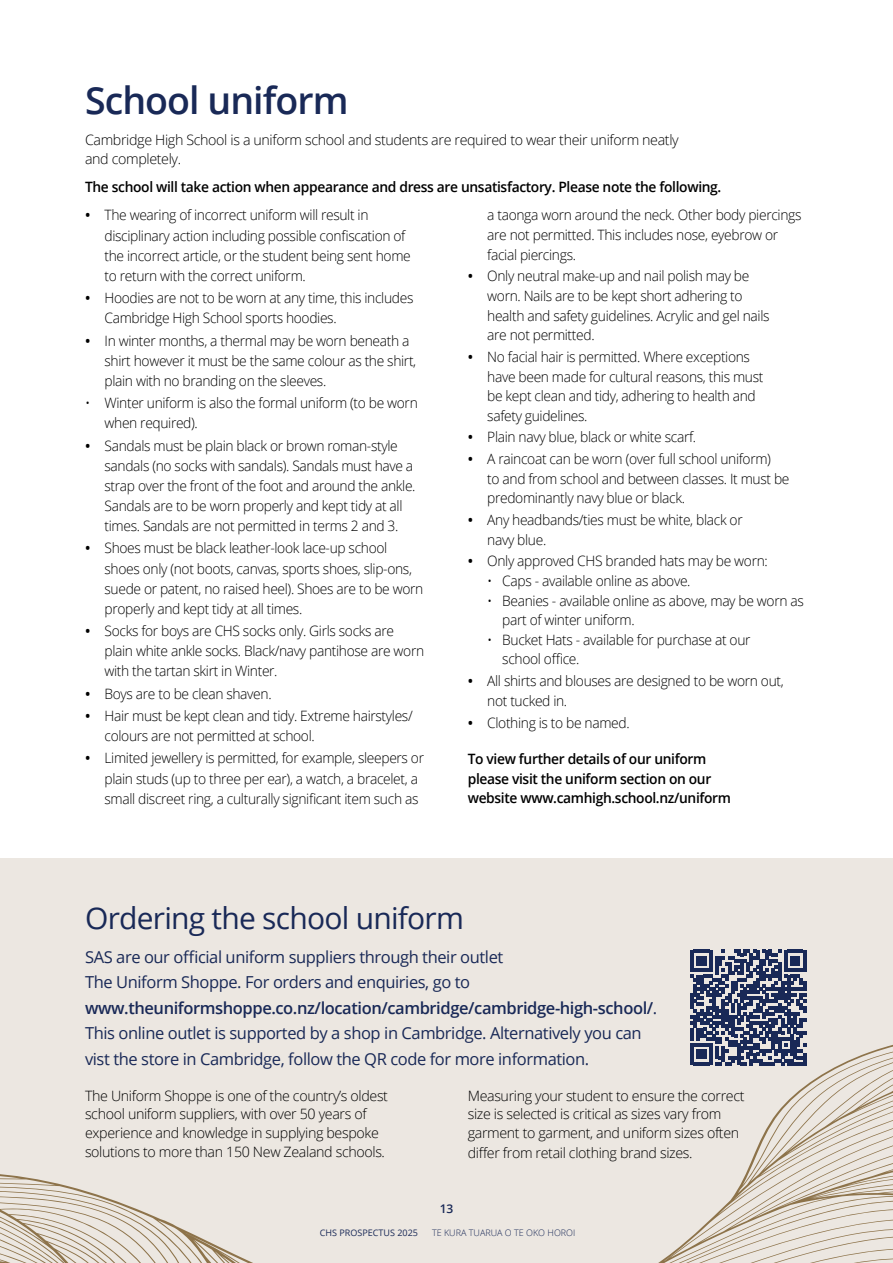
<style>
.page{position:relative;width:893px;height:1263px;background:#fff}
.page>*{position:absolute;margin:0;border:0;box-sizing:border-box;transform-origin:0 0}
.t1{font:600 37.5px "Open Sans";letter-spacing:-.025em;color:#192957}
.t2{font:30px "Open Sans";letter-spacing:-.025em;color:#192957}
.t3{font:16.5px/25.5px "Open Sans";letter-spacing:-.025em;color:#192957}
.t4{font:300 14.25px/20.1px "Open Sans";letter-spacing:-.025em;color:#000}
.t5{font:600 14.25px/19.6px "Open Sans";letter-spacing:-.025em;color:#000}
.t6{font:600 12px "Open Sans";color:#192957}
.t7{font:300 9px "Open Sans";color:#192957}
.t8{font:9px "Open Sans";color:#192957}
.s1{font-weight:600}
</style>
<div class="page">
<div style="left:0;top:858px;width:893px;height:405px;background:#ece7e1"></div>
<svg style="left:0;top:969px;width:893px;height:294px"></svg>
<svg style="left:691px;top:950px;width:115px;height:115px"></svg>
<h1 class="t1" style="left:85px;top:74px;width:265px">School uniform</h1>
<p class="t4" style="left:85px;top:130px;width:595px;line-height:18.9px">Cambridge High School is a uniform school and students are required to wear their uniform neatly and completely.</p>
<p class="t5" style="left:85px;top:177px;width:638px">The school will take action when appearance and dress are unsatisfactory. Please note the following.</p>
<p class="t4" style="left:105px;top:205px;width:308px;text-indent:-20px"><span class="s1">•</span> The wearing of incorrect uniform will result in disciplinary action including possible confiscation of the incorrect article, or the student being sent home to return with the correct uniform.</p>
<p class="t4" style="left:105px;top:288px;width:310px;text-indent:-20px"><span class="s1">•</span> Hoodies are not to be worn at any time, this includes<br>Cambridge High School sports hoodies.</p>
<p class="t4" style="left:105px;top:330px;width:313px;text-indent:-20px"><span class="s1">•</span> In winter months, a thermal may be worn beneath a shirt however it must be the same colour as the shirt, plain with no branding on the sleeves.</p>
<p class="t4" style="left:105px;top:393px;width:315px;text-indent:-20px">• Winter uniform is also the formal uniform (to be worn when required).</p>
<p class="t4" style="left:105px;top:435px;width:313px;text-indent:-20px"><span class="s1">•</span> Sandals must be plain black or brown roman-style sandals (no socks with sandals). Sandals must have a strap over the front of the foot and around the ankle.<br>Sandals are to be worn properly and kept tidy at all times. Sandals are not permitted in terms 2 and 3.</p>
<p class="t4" style="left:105px;top:538px;width:320px;text-indent:-20px"><span class="s1">•</span> Shoes must be black leather-look lace-up school shoes only (not boots, canvas, sports shoes, slip-ons, suede or patent, no raised heel). Shoes are to be worn properly and kept tidy at all times.</p>
<p class="t4" style="left:105px;top:620px;width:321px;text-indent:-20px"><span class="s1">•</span> Socks for boys are CHS socks only. Girls socks are plain white ankle socks. Black/navy pantihose are worn with the tartan skirt in Winter.</p>
<p class="t4" style="left:85px;top:683px;width:188px"><span class="s1">•</span> Boys are to be clean shaven.</p>
<p class="t4" style="left:105px;top:705px;width:310px;text-indent:-20px"><span class="s1">•</span> Hair must be kept clean and tidy. Extreme hairstyles/ colours are not permitted at school.</p>
<p class="t4" style="left:105px;top:748px;width:321px;text-indent:-20px"><span class="s1">•</span> Limited jewellery is permitted, for example, sleepers or plain studs (up to three per ear), a watch, a bracelet, a small discreet ring, a culturally significant item such as</p>
<p class="t4" style="left:487px;top:205px;width:316px;line-height:19.6px">a taonga worn around the neck. Other body piercings are not permitted. This includes nose, eyebrow or facial piercings.</p>
<p class="t4" style="left:487px;top:266px;width:284px;line-height:19.6px;text-indent:-20px"><span class="s1">•</span> Only neutral make-up and nail polish may be worn. Nails are to be kept short adhering to health and safety guidelines. Acrylic and gel nails are not permitted.</p>
<p class="t4" style="left:487px;top:346px;width:278px;line-height:19.6px;text-indent:-20px"><span class="s1">•</span> No facial hair is permitted. Where exceptions have been made for cultural reasons, this must be kept clean and tidy, adhering to health and safety guidelines.</p>
<p class="t4" style="left:468px;top:427px;width:230px"><span class="s1">•</span> Plain navy blue, black or white scarf.</p>
<p class="t4" style="left:487px;top:449px;width:304px;line-height:19.6px;text-indent:-20px"><span class="s1">•</span> A raincoat can be worn (over full school uniform)<br>to and from school and between classes. It must be predominantly navy blue or black.</p>
<p class="t4" style="left:487px;top:510px;width:257px;line-height:19.6px;text-indent:-20px"><span class="s1">•</span> Any headbands/ties must be white, black or navy blue.</p>
<p class="t4" style="left:468px;top:551px;width:302px"><span class="s1">•</span> Only approved CHS branded hats may be worn:</p>
<p class="t4" style="left:487px;top:570px;width:205px">• Caps - available online as above.</p>
<p class="t4" style="left:502px;top:590px;width:303px;line-height:19.6px;text-indent:-15px">• Beanies - available online as above, may be worn as part of winter uniform.</p>
<p class="t4" style="left:502px;top:629px;width:250px;line-height:19.6px;text-indent:-15px">• Bucket Hats - available for purchase at our school office.</p>
<p class="t4" style="left:487px;top:671px;width:298px;line-height:19.6px;text-indent:-20px"><span class="s1">•</span> All shirts and blouses are designed to be worn out, not tucked in.</p>
<p class="t4" style="left:468px;top:712px;width:163px"><span class="s1">•</span> Clothing is to be named.</p>
<p class="t5" style="left:468px;top:749px;width:265px">To view further details of our uniform please visit the uniform section on our website www.camhigh.school.nz/uniform</p>
<h2 class="t2" style="left:85px;top:897px;width:380px">Ordering the school uniform</h2>
<p class="t3" style="left:85px;top:943px;width:574px">SAS are our official uniform suppliers through their outlet<br>The Uniform Shoppe. For orders and enquiries, go to <span class="s1">www.theuniformshoppe.co.nz/location/cambridge/cambridge-high-school/</span>.<br>This online outlet is supported by a shop in Cambridge. Alternatively you can vist the store in Cambridge, follow the QR code for more information.</p>
<p class="t4" style="left:85px;top:1085px;width:305px;line-height:18.8px">The Uniform Shoppe is one of the country’s oldest school uniform suppliers, with over 50 years of experience and knowledge in supplying bespoke solutions to more than 150 New Zealand schools.</p>
<p class="t4" style="left:468px;top:1085px;width:278px;line-height:19px">Measuring your student to ensure the correct size is selected is critical as sizes vary from garment to garment, and uniform sizes often differ from retail clothing brand sizes.</p>
<p class="t6" style="left:440px;top:1200px;width:15px">13</p>
<p class="t8" style="left:320px;top:1227px;width:100px">CHS PROSPECTUS 2025</p>
<p class="t7" style="left:432px;top:1227px;width:145px">TE KURA TUARUA O TE OKO HOROI</p>
</div>
